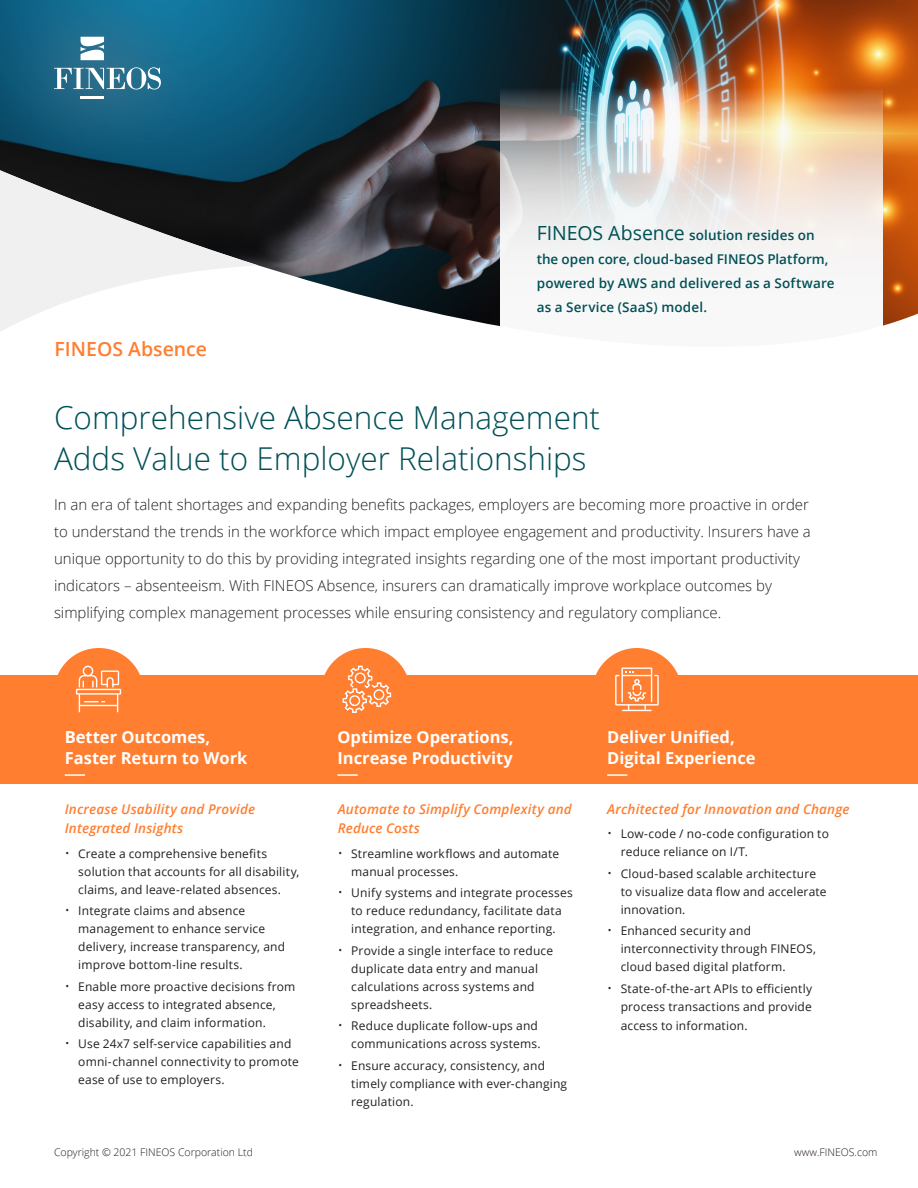
<style>
.page{position:relative;width:918px;height:1188px;background:#fff}
.page>*{position:absolute;margin:0;border:0;box-sizing:border-box;transform-origin:0 0}
.Headline{font:300 31.5px/40.5px "Open Sans";color:#005057}
.t1{font:600 19.5px "Open Sans";color:#ff7e30}
.Subhead_with_Line_wh{font:700 16.5px/21px "Open Sans";color:#fff}
.t2{font:300 15px/27px "Open Sans";color:#231f20}
.Body{font:600 13.5px/24px "Open Sans";letter-spacing:.01em;color:#005057}
.Subhead_italics{font:italic 600 13.5px/19.5px "Open Sans";letter-spacing:.01em;color:#ff7e30}
.t3{font:12px/18px "Open Sans";letter-spacing:.015em;color:#231f20}
.t4{font:300 10.5px "Open Sans";color:#221b18}
.s1{font-weight:400;font-size:19.5px}
.s2{font-weight:300;font-size:13.5px}
</style>
<div class="page">
<img style="left:232px;top:0;width:686px;height:165px">
<div style="left:54px;top:648px;width:90px;height:90px;background:#ff7e30;border-radius:50%"></div>
<div style="left:321px;top:648px;width:89px;height:90px;background:#ff7e30;border-radius:50%"></div>
<div style="left:592px;top:648px;width:90px;height:90px;background:#ff7e30;border-radius:50%"></div>
<div style="left:0;top:675px;width:918px;height:109px;background:#ff7e30"></div>
<hr style="left:65px;top:774px;width:20px;height:2px;background:#fff">
<hr style="left:338px;top:774px;width:20px;height:2px;background:#fff">
<hr style="left:607px;top:774px;width:20px;height:2px;background:#fff">
<div style="left:615px;top:675px;width:44px;height:31px;border:1px solid #fff"></div>
<hr style="left:622px;top:710px;width:30px;height:1px;background:#fff">
<svg style="left:621px;top:667px;width:32px;height:43px"></svg>
<svg style="left:342px;top:665px;width:50px;height:48px"></svg>
<div style="left:374px;top:689px;width:10px;height:11px;border:1px solid #fff;border-radius:50%"></div>
<div style="left:83px;top:666px;width:10px;height:10px;border:1px solid #fff;border-radius:50%"></div>
<div style="left:101px;top:671px;width:18px;height:14px;border:1px solid #fff"></div>
<div style="left:76px;top:689px;width:45px;height:6px;border:1px solid #fff"></div>
<svg style="left:78px;top:674px;width:40px;height:38px"></svg>
<svg style="left:0;top:0;width:232px;height:165px;background:#136081"></svg>
<svg style="left:54px;top:67px;width:107px;height:23px"></svg>
<hr style="left:81px;top:97px;width:23px;height:2px;background:#fff">
<svg style="left:81px;top:37px;width:23px;height:23px"></svg>
<img style="left:500px;top:89px;width:382px;height:76px">
<svg style="left:258px;top:165px;width:660px;height:161px"></svg>
<svg style="left:0;top:165px;width:258px;height:167px"></svg>
<p class="t1" style="left:55px;top:336px;width:154px">FINEOS Absence</p>
<p class="Body" style="left:537px;top:222px;width:299px"><span class="s1">FINEOS Absence</span> solution resides on the open core, cloud-based FINEOS Platform, powered by AWS and delivered as a Software as a Service (SaaS) model.</p>
<p class="Headline" style="left:54px;top:397px;width:548px">Comprehensive Absence Management<br>Adds Value to Employer Relationships</p>
<p class="t2" style="left:54px;top:491px;width:758px">In an era of talent shortages and expanding benefits packages, employers are becoming more proactive in order to understand the trends in the workforce which impact employee engagement and productivity. Insurers have a unique opportunity to do this by providing integrated insights regarding one of the most important productivity indicators – absenteeism. With FINEOS Absence, insurers can dramatically improve workplace outcomes by simplifying complex management processes while ensuring consistency and regulatory compliance.</p>
<p class="Subhead_with_Line_wh" style="left:65px;top:726px;width:184px">Better Outcomes,<br>Faster Return to Work</p>
<p class="Subhead_with_Line_wh" style="left:338px;top:726px;width:178px">Optimize Operations,<br>Increase Productivity</p>
<p class="Subhead_with_Line_wh" style="left:607px;top:726px;width:150px">Deliver Unified,<br>Digital Experience</p>
<p class="Subhead_italics" style="left:65px;top:799px;width:192px">Increase Usability and Provide<br>Integrated Insights</p>
<p class="t3" style="left:78px;top:844px;width:223px;text-indent:-14px"><span class="s2">•</span> Create a comprehensive benefits solution that accounts for all disability, claims, and leave-related absences.</p>
<p class="t3" style="left:78px;top:902px;width:208px;text-indent:-14px"><span class="s2">•</span> Integrate claims and absence management to enhance service delivery, increase transparency, and improve bottom-line results.</p>
<p class="t3" style="left:78px;top:977px;width:219px;text-indent:-14px"><span class="s2">•</span> Enable more proactive decisions from easy access to integrated absence, disability, and claim information.</p>
<p class="t3" style="left:78px;top:1035px;width:222px;text-indent:-14px"><span class="s2">•</span> Use 24x7 self-service capabilities and omni-channel connectivity to promote ease of use to employers.</p>
<p class="Subhead_italics" style="left:338px;top:799px;width:235px">Automate to Simplify Complexity and<br>Reduce Costs</p>
<p class="t3" style="left:351px;top:844px;width:210px;text-indent:-14px"><span class="s2">•</span> Streamline workflows and automate manual processes.</p>
<p class="t3" style="left:338px;top:884px;width:237px;text-align:center"><span class="s2">•</span> Unify systems and integrate processes to reduce redundancy, facilitate data integration, and enhance reporting.</p>
<p class="t3" style="left:351px;top:941px;width:203px;text-indent:-14px"><span class="s2">•</span> Provide a single interface to reduce duplicate data entry and manual calculations across systems and spreadsheets.</p>
<p class="t3" style="left:338px;top:1017px;width:204px;text-align:right"><span class="s2">•</span> Reduce duplicate follow-ups and communications across systems.</p>
<p class="t3" style="left:351px;top:1056px;width:217px;text-indent:-14px"><span class="s2">•</span> Ensure accuracy, consistency, and timely compliance with ever-changing regulation.</p>
<p class="Subhead_italics" style="left:607px;top:799px;width:244px">Architected for Innovation and Change</p>
<p class="t3" style="left:621px;top:825px;width:210px;text-indent:-14px"><span class="s2">•</span> Low-code / no-code configuration to reduce reliance on I/T.</p>
<p class="t3" style="left:621px;top:864px;width:208px;text-indent:-14px"><span class="s2">•</span> Cloud-based scalable architecture to visualize data flow and accelerate innovation.</p>
<p class="t3" style="left:621px;top:922px;width:197px;text-indent:-14px"><span class="s2">•</span> Enhanced security and interconnectivity through FINEOS, cloud based digital platform.</p>
<p class="t3" style="left:607px;top:979px;width:206px;text-align:right"><span class="s2">•</span> State-of-the-art APIs to efficiently process transactions and provide</p>
<p class="t3" style="left:621px;top:1017px;width:128px">access to information.</p>
<p class="t4" style="left:54px;top:1145px;width:200px">Copyright © 2021 FINEOS Corporation Ltd</p>
<p class="t4" style="left:794px;top:1145px;width:85px">www.FINEOS.com</p>
</div>
